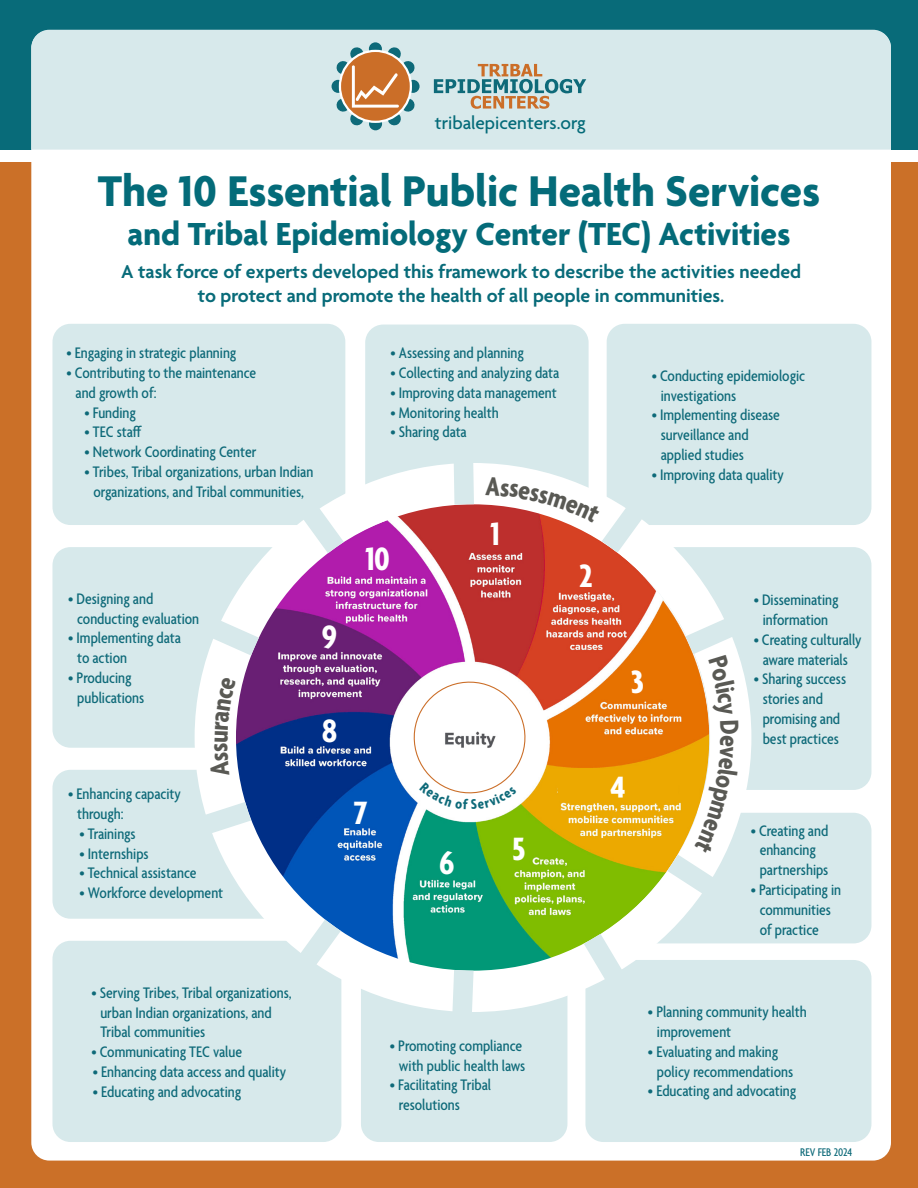
<style>
.page{position:relative;width:918px;height:1188px;background:#fff}
.page>*{position:absolute;margin:0;border:0;box-sizing:border-box;transform-origin:0 0}
.t1{font:700 46.5px "Agenda";letter-spacing:-.005em;color:#046b79}
.t2{font:700 condensed 34.95px "Agenda";color:#fff}
.t3{font:700 34.5px "Agenda";color:#046b79}
.Body_Copy{font:600 19.95px/24px "Agenda";color:#086b79;text-align:center}
.Body_Copy-2{font:500 19.2px "Agenda";color:#046b79}
.Body_Copy-3{font:500 condensed 16.5px/19.8px "Agenda";color:#0e6a79}
.Body_Copy-4{font:500 condensed 12px "Agenda";color:#0e6a79}
</style>
<div class="page">
<div style="left:0;top:0;width:918px;height:150px;background:#086b79"></div>
<div style="left:0;top:162px;width:918px;height:1026px;background:#cb7028"></div>
<div style="left:31px;top:30px;width:860px;height:1131px;background:#fff;border-radius:18px"></div>
<div style="left:52px;top:547px;width:236px;height:201px;background:#d7e9eb;border-radius:18px"></div>
<div style="left:636px;top:547px;width:235px;height:243px;background:#d7e9eb;border-radius:18px"></div>
<div style="left:52px;top:324px;width:293px;height:201px;background:#d7e9eb;border-radius:18px"></div>
<div style="left:31px;top:30px;width:860px;height:120px;background:#d7e9eb"></div>
<div style="left:607px;top:324px;width:264px;height:201px;background:#d7e9eb;border-radius:18px"></div>
<div style="left:365px;top:325px;width:224px;height:243px;background:#d7e9eb;border-radius:18px"></div>
<div style="left:361px;top:960px;width:206px;height:182px;background:#d7e9eb;border-radius:18px"></div>
<div style="left:52px;top:770px;width:236px;height:149px;background:#d7e9eb;border-radius:18px"></div>
<div style="left:636px;top:813px;width:235px;height:130px;background:#d7e9eb;border-radius:18px"></div>
<div style="left:52px;top:941px;width:289px;height:201px;background:#d7e9eb;border-radius:18px"></div>
<div style="left:585px;top:960px;width:286px;height:182px;background:#d7e9eb;border-radius:18px"></div>
<img style="left:232px;top:505px;width:477px;height:465px">
<div style="left:195px;top:463px;width:556px;height:549px;border:41px solid #fff;border-radius:50%"></div>
<svg style="left:273px;top:898px;width:87px;height:99px"></svg>
<svg style="left:441px;top:950px;width:43px;height:62px"></svg>
<svg style="left:280px;top:481px;width:83px;height:94px"></svg>
<svg style="left:199px;top:787px;width:74px;height:62px"></svg>
<svg style="left:369px;top:42px;width:13px;height:13px"></svg>
<div style="left:332px;top:80px;width:13px;height:13px;background:#0e6a79;border-radius:50%"></div>
<div style="left:369px;top:117px;width:13px;height:13px;background:#0e6a79;border-radius:50%"></div>
<svg style="left:407px;top:80px;width:13px;height:13px"></svg>
<svg style="left:336px;top:46px;width:79px;height:80px;background:#bc9c7a"></svg>
<svg style="left:434px;top:64px;width:152px;height:45px;background:#b3c2bc"></svg>
<svg style="left:408px;top:674px;width:125px;height:135px"></svg>
<svg style="left:444px;top:440px;width:222px;height:134px"></svg>
<svg style="left:555px;top:600px;width:205px;height:414px"></svg>
<svg style="left:194px;top:601px;width:87px;height:176px"></svg>
<p class="Body_Copy-2" style="left:435px;top:113px;width:152px">tribalepicenters.org</p>
<p class="t1" style="left:98px;top:166px;width:724px">The 10 Essential Public Health Services</p>
<p class="t3" style="left:127px;top:216px;width:665px">and Tribal Epidemiology Center (TEC) Activities</p>
<p class="Body_Copy" style="left:121px;top:261px;width:682px">A task force of experts developed this framework to describe the activities needed to protect and promote the health of all people in communities.</p>
<p class="Body_Copy-3" style="left:67px;top:344px;width:171px">• Engaging in strategic planning</p>
<p class="Body_Copy-3" style="left:76px;top:364px;width:182px;text-indent:-9px">• Contributing to the maintenance and growth of:</p>
<p class="Body_Copy-3" style="left:85px;top:403px;width:53px">• Funding</p>
<p class="Body_Copy-3" style="left:85px;top:423px;width:59px">• TEC staff</p>
<p class="Body_Copy-3" style="left:85px;top:443px;width:173px">• Network Coordinating Center</p>
<p class="Body_Copy-3" style="left:85px;top:463px;width:230px;text-align:center">• Tribes, Tribal organizations, urban Indian organizations, and Tribal communities,</p>
<p class="Body_Copy-3" style="left:77px;top:590px;width:123px;text-indent:-9px">• Designing and conducting evaluation</p>
<p class="Body_Copy-3" style="left:77px;top:629px;width:105px;text-indent:-9px">• Implementing data to action</p>
<p class="Body_Copy-3" style="left:77px;top:669px;width:69px;text-indent:-9px">• Producing publications</p>
<p class="t2" style="left:322px;top:618px;width:17px">9</p>
<p class="t2" style="left:322px;top:712px;width:17px">8</p>
<p class="Body_Copy-3" style="left:390px;top:344px;width:135px">• Assessing and planning</p>
<p class="Body_Copy-3" style="left:390px;top:364px;width:170px">• Collecting and analyzing data</p>
<p class="Body_Copy-3" style="left:390px;top:384px;width:168px">• Improving data management</p>
<p class="Body_Copy-3" style="left:390px;top:403px;width:110px">• Monitoring health</p>
<p class="Body_Copy-3" style="left:390px;top:423px;width:78px">• Sharing data</p>
<p class="t2" style="left:365px;top:540px;width:26px">10</p>
<p class="t2" style="left:490px;top:515px;width:11px">1</p>
<p class="Body_Copy-3" style="left:77px;top:785px;width:105px;text-indent:-9px">• Enhancing capacity through:</p>
<p class="Body_Copy-3" style="left:79px;top:825px;width:58px">• Trainings</p>
<p class="Body_Copy-3" style="left:79px;top:844px;width:71px">• Internships</p>
<p class="Body_Copy-3" style="left:79px;top:864px;width:119px">• Technical assistance</p>
<p class="Body_Copy-3" style="left:79px;top:884px;width:145px">• Workforce development</p>
<p class="t2" style="left:354px;top:794px;width:15px">7</p>
<p class="t2" style="left:439px;top:844px;width:17px">6</p>
<p class="t2" style="left:512px;top:830px;width:15px">5</p>
<p class="Body_Copy-3" style="left:100px;top:984px;width:193px;text-indent:-9px">• Serving Tribes, Tribal organizations, urban Indian organizations, and<br>Tribal communities</p>
<p class="Body_Copy-3" style="left:91px;top:1043px;width:152px">• Communicating TEC value</p>
<p class="Body_Copy-3" style="left:93px;top:1063px;width:195px">• Enhancing data access and quality</p>
<p class="Body_Copy-3" style="left:93px;top:1083px;width:150px">• Educating and advocating</p>
<p class="Body_Copy-3" style="left:390px;top:1037px;width:137px;text-align:center">• Promoting compliance with public health laws</p>
<p class="Body_Copy-3" style="left:399px;top:1076px;width:94px;text-indent:-9px">• Facilitating Tribal resolutions</p>
<p class="Body_Copy-3" style="left:661px;top:367px;width:146px;text-indent:-9px">• Conducting epidemiologic investigations</p>
<p class="Body_Copy-3" style="left:661px;top:406px;width:121px;text-indent:-9px">• Implementing disease surveillance and applied studies</p>
<p class="Body_Copy-3" style="left:652px;top:466px;width:134px">• Improving data quality</p>
<p class="t2" style="left:579px;top:557px;width:15px">2</p>
<p class="t2" style="left:631px;top:663px;width:15px">3</p>
<p class="t2" style="left:610px;top:769px;width:17px">4</p>
<p class="Body_Copy-3" style="left:754px;top:591px;width:86px;text-align:center">• Disseminating information</p>
<p class="Body_Copy-3" style="left:754px;top:631px;width:109px;text-align:center">• Creating culturally aware materials</p>
<p class="Body_Copy-3" style="left:763px;top:670px;width:85px;text-indent:-9px">• Sharing success stories and promising and best practices</p>
<p class="Body_Copy-3" style="left:751px;top:821px;width:79px;text-align:center">• Creating and enhancing partnerships</p>
<p class="Body_Copy-3" style="left:760px;top:881px;width:83px;text-indent:-9px">• Participating in communities of practice</p>
<p class="Body_Copy-3" style="left:657px;top:1003px;width:151px;text-indent:-9px">• Planning community health improvement</p>
<p class="Body_Copy-3" style="left:657px;top:1043px;width:138px;text-indent:-9px">• Evaluating and making policy recommendations</p>
<p class="Body_Copy-3" style="left:648px;top:1082px;width:150px">• Educating and advocating</p>
<p class="Body_Copy-4" style="left:800px;top:1146px;width:54px">REV FEB 2024</p>
</div>
